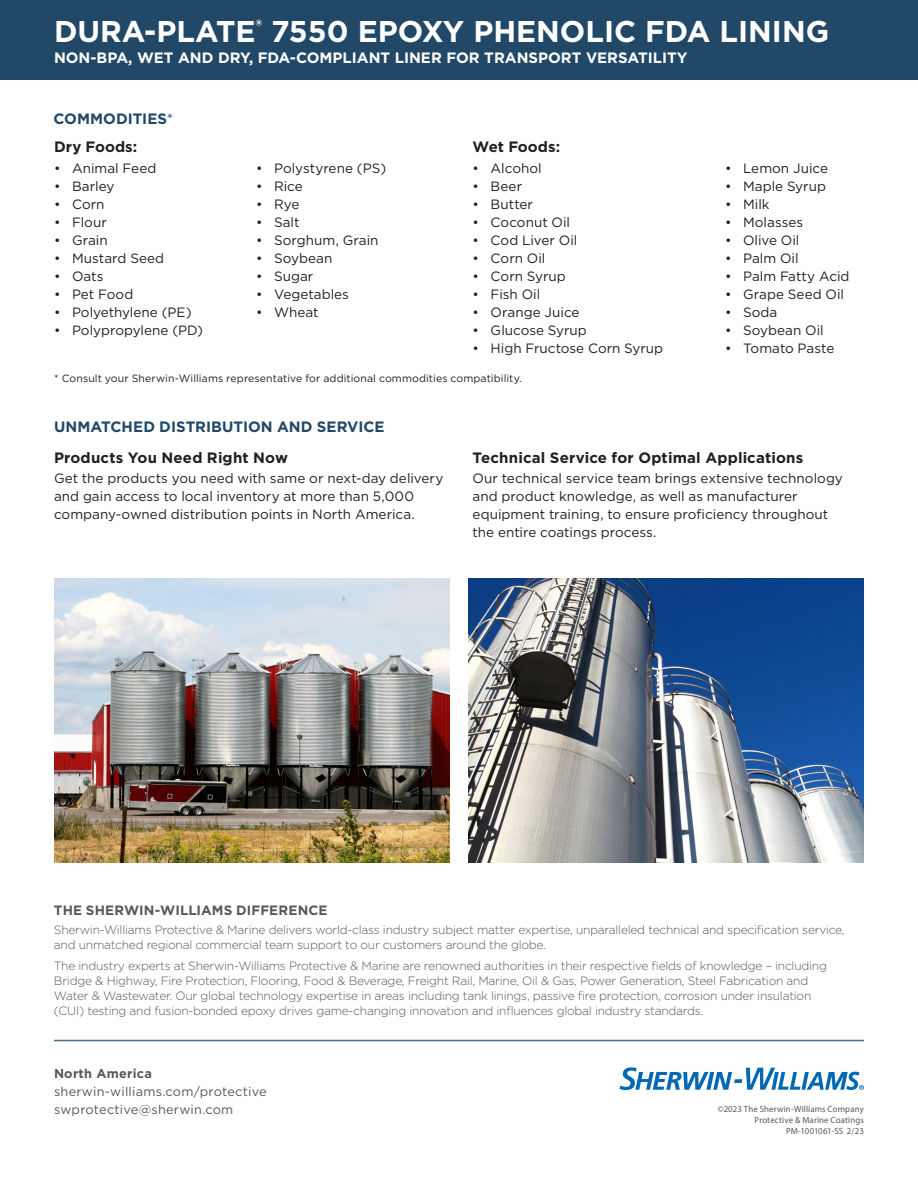
<style>
.page{position:relative;width:918px;height:1188px;background:#fff}
.page>*{position:absolute;margin:0;border:0;box-sizing:border-box;transform-origin:0 0}
.t1{font:700 30px "Gotham";color:#fff}
.t2{font:700 15px "Gotham";letter-spacing:.01em;color:#231f20}
.t3{font:700 15px "Gotham";color:#fff}
.t4{font:700 15px "Gotham";color:#214867}
.t5{font:13.5px/18px "Gotham";color:#231f20}
.t6{font:700 13.5px "Gotham";letter-spacing:.005em;color:#57585a}
.t7{font:12.75px/18px "Gotham";letter-spacing:.02em;color:#57585a}
.t8{font:700 12.75px "Gotham";letter-spacing:.02em;color:#57585a}
.t9{font:300 12px/15px "Gotham";letter-spacing:-.02em;color:#57585a}
.t10{font:10.5px "Gotham";letter-spacing:.01em;color:#231f20}
.t11{font:9px/10.8px "Myriad Pro";letter-spacing:.015em;color:#57585a;text-align:right}
.s1{font-weight:400}
</style>
<div class="page">
<div style="left:0;top:0;width:918px;height:80px;background:#214867"></div>
<hr style="left:54px;top:1040px;width:810px;height:1px;background:#4e6d85">
<svg style="left:620px;top:1067px;width:244px;height:23px"></svg>
<img style="left:57px;top:579px;width:804px;height:283px">
<p class="t1" style="left:54px;top:11px;width:777px">DURA-PLATE<sup>®</sup> 7550 EPOXY PHENOLIC FDA LINING</p>
<p class="t3" style="left:54px;top:48px;width:635px">NON-BPA, WET AND DRY, FDA-COMPLIANT LINER FOR TRANSPORT VERSATILITY</p>
<p class="t4" style="left:54px;top:109px;width:121px">COMMODITIES<span class="s1">*</span></p>
<p class="t2" style="left:54px;top:137px;width:85px">Dry Foods:</p>
<p class="t2" style="left:473px;top:137px;width:89px">Wet Foods:</p>
<p class="t5" style="left:473px;top:159px;width:71px">• Alcohol</p>
<p class="t5" style="left:473px;top:177px;width:51px">• Beer</p>
<p class="t5" style="left:473px;top:195px;width:62px">• Butter</p>
<p class="t5" style="left:473px;top:213px;width:99px">• Coconut Oil</p>
<p class="t5" style="left:473px;top:231px;width:106px">• Cod Liver Oil</p>
<p class="t5" style="left:473px;top:249px;width:74px">• Corn Oil</p>
<p class="t5" style="left:473px;top:267px;width:95px">• Corn Syrup</p>
<p class="t5" style="left:473px;top:285px;width:69px">• Fish Oil</p>
<p class="t5" style="left:473px;top:303px;width:109px">• Orange Juice</p>
<p class="t5" style="left:473px;top:321px;width:116px">• Glucose Syrup</p>
<p class="t5" style="left:473px;top:339px;width:192px">• High Fructose Corn Syrup</p>
<p class="t5" style="left:54px;top:159px;width:104px">• Animal Feed</p>
<p class="t5" style="left:54px;top:177px;width:62px">• Barley</p>
<p class="t5" style="left:54px;top:195px;width:52px">• Corn</p>
<p class="t5" style="left:54px;top:213px;width:54px">• Flour</p>
<p class="t5" style="left:54px;top:231px;width:55px">• Grain</p>
<p class="t5" style="left:54px;top:249px;width:112px">• Mustard Seed</p>
<p class="t5" style="left:54px;top:267px;width:51px">• Oats</p>
<p class="t5" style="left:54px;top:285px;width:81px">• Pet Food</p>
<p class="t5" style="left:54px;top:303px;width:139px">• Polyethylene (PE)</p>
<p class="t5" style="left:54px;top:321px;width:150px">• Polypropylene (PD)</p>
<p class="t5" style="left:256px;top:159px;width:132px">• Polystyrene (PS)</p>
<p class="t5" style="left:256px;top:177px;width:48px">• Rice</p>
<p class="t5" style="left:256px;top:195px;width:45px">• Rye</p>
<p class="t5" style="left:256px;top:213px;width:45px">• Salt</p>
<p class="t5" style="left:256px;top:231px;width:124px">• Sorghum, Grain</p>
<p class="t5" style="left:256px;top:249px;width:78px">• Soybean</p>
<p class="t5" style="left:256px;top:267px;width:59px">• Sugar</p>
<p class="t5" style="left:256px;top:285px;width:94px">• Vegetables</p>
<p class="t5" style="left:256px;top:303px;width:64px">• Wheat</p>
<p class="t5" style="left:725px;top:159px;width:105px">• Lemon Juice</p>
<p class="t5" style="left:725px;top:177px;width:102px">• Maple Syrup</p>
<p class="t5" style="left:725px;top:195px;width:46px">• Milk</p>
<p class="t5" style="left:725px;top:213px;width:80px">• Molasses</p>
<p class="t5" style="left:725px;top:231px;width:76px">• Olive Oil</p>
<p class="t5" style="left:725px;top:249px;width:75px">• Palm Oil</p>
<p class="t5" style="left:725px;top:267px;width:126px">• Palm Fatty Acid</p>
<p class="t5" style="left:725px;top:285px;width:121px">• Grape Seed Oil</p>
<p class="t5" style="left:725px;top:303px;width:54px">• Soda</p>
<p class="t5" style="left:725px;top:321px;width:100px">• Soybean Oil</p>
<p class="t5" style="left:725px;top:339px;width:111px">• Tomato Paste</p>
<p class="t10" style="left:54px;top:372px;width:469px">* Consult your Sherwin-Williams representative for additional commodities compatibility.</p>
<p class="t4" style="left:54px;top:417px;width:332px">UNMATCHED DISTRIBUTION AND SERVICE</p>
<p class="t2" style="left:54px;top:448px;width:236px">Products You Need Right Now</p>
<p class="t5" style="left:54px;top:469px;width:391px">Get the products you need with same or next-day delivery and gain access to local inventory at more than 5,000 company-owned distribution points in North America.</p>
<p class="t2" style="left:473px;top:448px;width:332px">Technical Service for Optimal Applications</p>
<p class="t5" style="left:473px;top:469px;width:372px">Our technical service team brings extensive technology and product knowledge, as well as manufacturer equipment training, to ensure proficiency throughout the entire coatings process.</p>
<p class="t6" style="left:54px;top:901px;width:275px">THE SHERWIN-WILLIAMS DIFFERENCE</p>
<p class="t9" style="left:54px;top:922px;width:792px">Sherwin-Williams Protective &amp; Marine delivers world-class industry subject matter expertise, unparalleled technical and specification service, and unmatched regional commercial team support to our customers around the globe.</p>
<p class="t9" style="left:54px;top:958px;width:774px">The industry experts at Sherwin-Williams Protective &amp; Marine are renowned authorities in their respective fields of knowledge – including Bridge &amp; Highway, Fire Protection, Flooring, Food &amp; Beverage, Freight Rail, Marine, Oil &amp; Gas, Power Generation, Steel Fabrication and Water &amp; Wastewater. Our global technology expertise in areas including tank linings, passive fire protection, corrosion under insulation (CUI) testing and fusion-bonded epoxy drives game-changing innovation and influences global industry standards.</p>
<p class="t8" style="left:54px;top:1065px;width:99px">North America</p>
<p class="t7" style="left:54px;top:1082px;width:214px">sherwin-williams.com/protective swprotective@sherwin.com</p>
<p class="t11" style="left:718px;top:1104px;width:148px">©2023 The Sherwin-Williams Company<br>Protective &amp; Marine Coatings<br>PM-1001061-SS 2/23</p>
</div>
